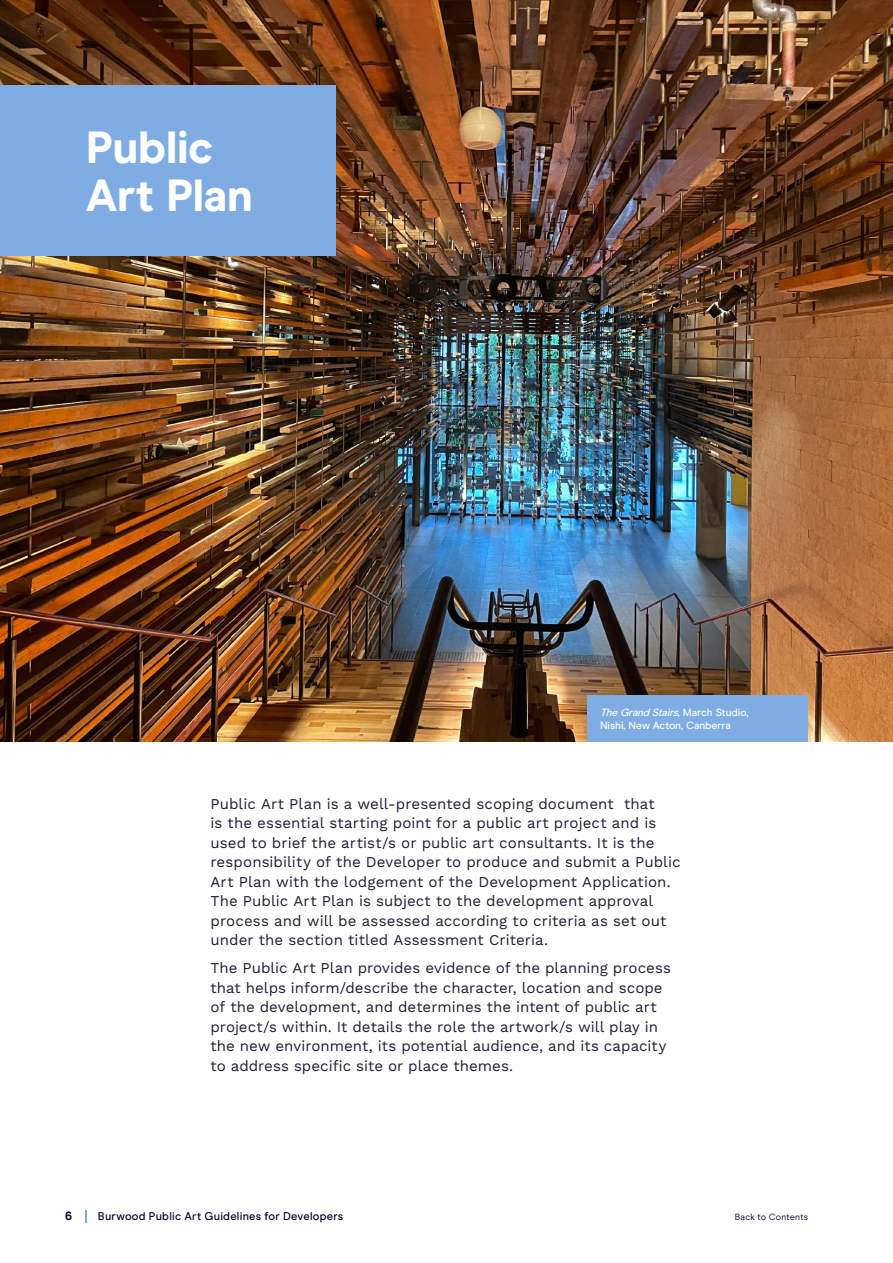
<style>
.page{position:relative;width:893px;height:1263px;background:#fff}
.page>*{position:absolute;margin:0;border:0;box-sizing:border-box;transform-origin:0 0}
.t1{font:900 45px/48px "Modern Era";letter-spacing:-.005em;color:#fff}
.t2{font:15px/19.5px "Work Sans";letter-spacing:.005em;color:#221c35}
.t3{font:700 12px "Modern Era";color:#00002d}
.t4{font:500 11.25px "Modern Era";letter-spacing:.02em;color:#00002d}
.t5{font:500 10.5px/12.6px "Modern Era";color:#fff}
.t6{font:9px "Modern Era";letter-spacing:.025em;color:#00002d}
.s1{font-style:italic}
</style>
<div class="page">
<svg style="left:85px;top:1210px;width:2px;height:12px"></svg>
<img style="left:0;top:0;width:893px;height:742px">
<div style="left:0;top:85px;width:336px;height:170px;background:#7fade3"></div>
<div style="left:587px;top:695px;width:220px;height:47px;background:#7fade3"></div>
<h1 class="t1" style="left:86px;top:123px;width:169px">Public<br>Art Plan</h1>
<p class="t5" style="left:600px;top:706px;width:150px"><span class="s1">TheGrandStairs</span>, M a r c h S t u d i o ,<br>Nishi, New Acton, Canberra</p>
<p class="t2" style="left:210px;top:794px;width:472px">Public Art Plan is a well-presented scoping document that<br>is the essential starting point for a public art project and is used to brief the artist/s or public art consultants. It is the responsibility of the Developer to produce and submit a Public Art Plan with the lodgement of the Development Application.<br>The Public Art Plan is subject to the development approval process and will be assessed according to criteria as set out under the section titled Assessment Criteria.</p>
<p class="t2" style="left:210px;top:959px;width:462px">The Public Art Plan provides evidence of the planning process that helps inform/describe the character, location and scope of the development, and determines the intent of public art project/s within. It details the role the artwork/s will play in the new environment, its potential audience, and its capacity to address specific site or place themes.</p>
<p class="t3" style="left:65px;top:1209px;width:9px">6</p>
<p class="t4" style="left:98px;top:1210px;width:247px">Burwood Public Art Guidelines for Developers</p>
<p class="t6" style="left:735px;top:1212px;width:75px">Back to Contents</p>
</div>
